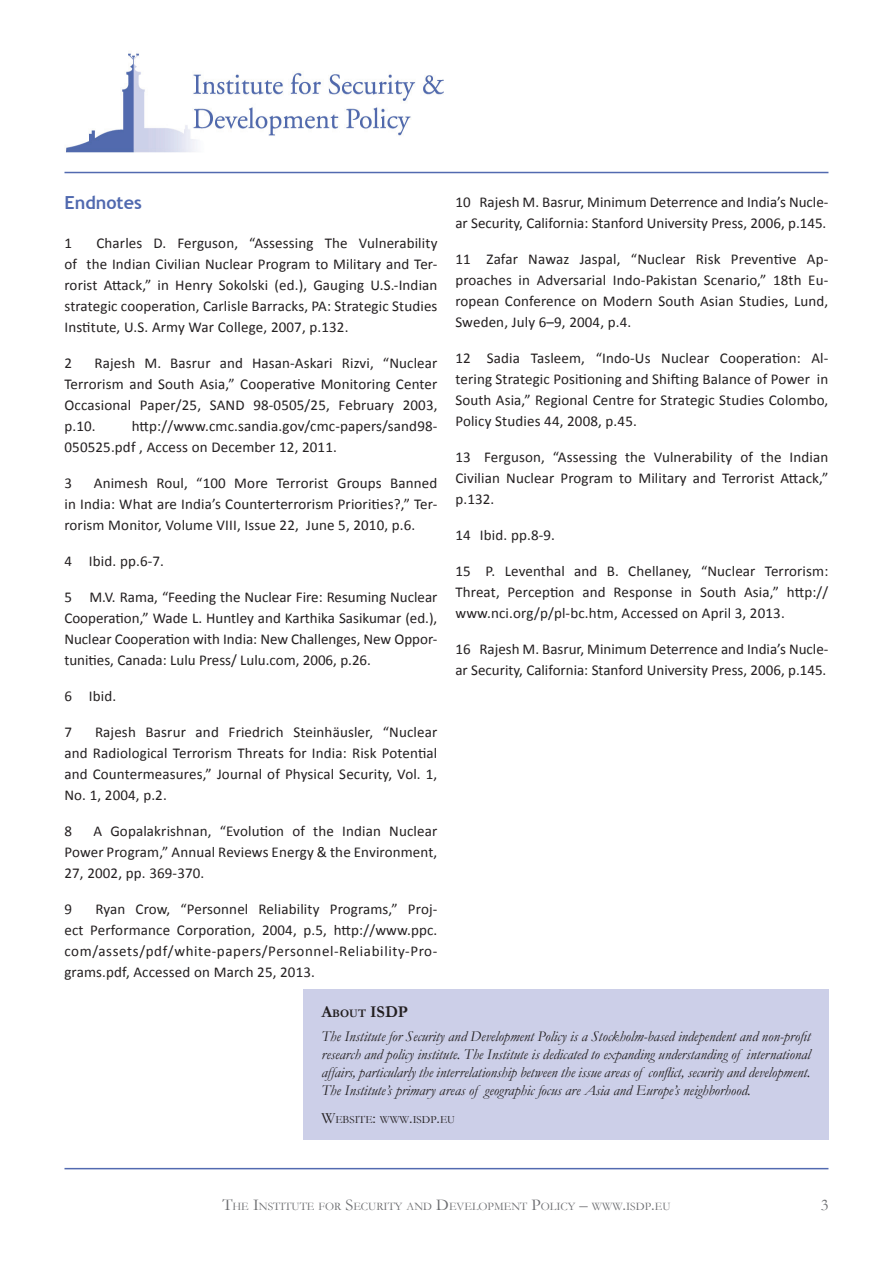
<style>
.page{position:relative;width:893px;height:1263px;background:#fff}
.page>*{position:absolute;margin:0;border:0;box-sizing:border-box;transform-origin:0 0}
.t1{font:700 18px "Trebuchet MS";color:#5069af}
.t2{font:700 16.5px "Garamond";color:#231f20}
.t3{font:16.5px "Garamond";color:#6c6d70}
.t4{font:15px/21px "Calibri";letter-spacing:.01em;color:#231f20;text-align:justify}
.t5{font:italic 15px/18px "Garamond";color:#231f20;text-align:justify}
.t6{font:11.55px "Garamond";color:#6c6d70}
.t7{font:10.95px "Garamond";color:#231f20}
.s1{font-size:11.55px}
.s2{font-size:15.75px}
.s3{font-size:16.5px}
</style>
<div class="page">
<img style="left:66px;top:53px;width:378px;height:100px">
<hr style="left:64px;top:1168px;width:764px;height:1px;background:#526ab0">
<hr style="left:64px;top:172px;width:764px;height:1px;background:#526ab0">
<div style="left:303px;top:989px;width:525px;height:151px;background:#cccfe8"></div>
<p class="t1" style="left:64px;top:191px;width:79px">Endnotes</p>
<p class="t4" style="left:64px;top:231px;width:9px">1</p>
<p class="t4" style="left:65px;top:231px;width:374px;text-indent:32px">Charles D. Ferguson, “Assessing The Vulnerability of the Indian Civilian Nuclear Program to Military and Ter&shy;rorist Attack,” in Henry Sokolski (ed.), Gauging U.S.-Indian strategic cooperation, Carlisle Barracks, PA: Strategic Studies Institute, U.S. Army War College, 2007, p.132.</p>
<p class="t4" style="left:65px;top:351px;width:9px">2</p>
<p class="t4" style="left:65px;top:351px;width:374px;text-indent:30px">Rajesh M. Basrur and Hasan-Askari Rizvi, “Nuclear Terrorism and South Asia,” Cooperative Monitoring Center Occasional Paper/25, SAND 98-0505/25, February 2003, p.10.</p>
<p class="t4" style="left:65px;top:414px;width:374px;text-indent:67px">http://www.cmc.sandia.gov/cmc-papers/sand98-<br>050525.pdf , Access on December 12, 2011.</p>
<p class="t4" style="left:65px;top:471px;width:9px">3</p>
<p class="t4" style="left:64px;top:471px;width:374px;text-indent:29px">Animesh Roul, “100 More Terrorist Groups Banned in India: What are India’s Counterterrorism Priorities?,” Ter&shy;rorism Monitor, Volume VIII, Issue 22, June 5, 2010, p.6.</p>
<p class="t4" style="left:64px;top:549px;width:101px">4 Ibid. pp.6-7.</p>
<p class="t4" style="left:64px;top:585px;width:374px">5 M.V. Rama, “Feeding the Nuclear Fire: Resuming Nuclear Cooperation,” Wade L. Huntley and Karthika Sasikumar (ed.), Nuclear Cooperation with India: New Challenges, New Oppor&shy;tunities, Canada: Lulu Press/ Lulu.com, 2006, p.26.</p>
<p class="t4" style="left:64px;top:684px;width:53px">6 Ibid.</p>
<p class="t4" style="left:64px;top:720px;width:9px">7</p>
<p class="t4" style="left:64px;top:720px;width:375px;text-indent:31px">Rajesh Basrur and Friedrich Steinhäusler, “Nuclear and Radiological Terrorism Threats for India: Risk Potential and Countermeasures,” Journal of Physical Security, Vol. 1, No. 1, 2004, p.2.</p>
<p class="t4" style="left:64px;top:819px;width:9px">8</p>
<p class="t4" style="left:64px;top:819px;width:374px;text-indent:29px">A Gopalakrishnan, “Evolution of the Indian Nuclear Power Program,” Annual Reviews Energy &amp; the Environment, 27, 2002, pp. 369-370.</p>
<p class="t4" style="left:64px;top:897px;width:9px">9</p>
<p class="t4" style="left:64px;top:897px;width:374px;text-indent:31px">Ryan Crow, “Personnel Reliability Programs,” Proj&shy;ect Performance Corporation, 2004, p.5, http://www.ppc. com/assets/pdf/white-papers/Personnel-Reliability-Pro&shy;grams.pdf, Accessed on March 25, 2013.</p>
<p class="t4" style="left:455px;top:190px;width:374px">10 Rajesh M. Basrur, Minimum Deterrence and India’s Nucle&shy;ar Security, California: Stanford University Press, 2006, p.145.</p>
<p class="t4" style="left:455px;top:247px;width:374px">11 Zafar Nawaz Jaspal, “Nuclear Risk Preventive Ap&shy;proaches in Adversarial Indo-Pakistan Scenario,” 18th Eu&shy;ropean Conference on Modern South Asian Studies, Lund, Sweden, July 6–9, 2004, p.4.</p>
<p class="t4" style="left:455px;top:346px;width:374px">12 Sadia Tasleem, “Indo-Us Nuclear Cooperation: Al&shy;tering Strategic Positioning and Shifting Balance of Power in South Asia,” Regional Centre for Strategic Studies Colombo, Policy Studies 44, 2008, p.45.</p>
<p class="t4" style="left:455px;top:445px;width:374px">13 Ferguson, “Assessing the Vulnerability of the Indian Civilian Nuclear Program to Military and Terrorist Attack,” p.132.</p>
<p class="t4" style="left:455px;top:523px;width:101px">14 Ibid. pp.8-9.</p>
<p class="t4" style="left:455px;top:559px;width:374px">15 P. Leventhal and B. Chellaney, “Nuclear Terrorism:<br>Threat, Perception and Response in South Asia,” http:// www.nci.org/p/pl-bc.htm, Accessed on April 3, 2013.</p>
<p class="t4" style="left:455px;top:637px;width:374px">16 Rajesh M. Basrur, Minimum Deterrence and India’s Nucle&shy;ar Security, California: Stanford University Press, 2006, p.145.</p>
<p class="t2" style="left:321px;top:1000px;width:88px">A<span class="s1">bout</span> ISDP</p>
<p class="t5" style="left:321px;top:1026px;width:491px">The Institute for Security and Development Policy is a Stockholm-based independent and non-profit research and policy institute. The Institute is dedicated to expanding understanding of international affairs, particularly the interrelationship between the issue areas of conflict, security and development.<br>The Institute’s primary areas of geographic focus are Asia and Europe’s neighborhood.</p>
<p class="t7" style="left:321px;top:1112px;width:135px"><span class="s2">W</span>EBSITE<span class="s2">:</span> WWW<span class="s2">.</span>ISDP<span class="s2">.</span>EU</p>
<p class="t6" style="left:222px;top:1198px;width:450px"><span class="s3">T</span>HE <span class="s3">I</span>NSTITUTE FOR <span class="s3">S</span>ECURITY AND <span class="s3">D</span>EVELOPMENT <span class="s3">P</span>OLICY <span class="s3">–</span> WWW<span class="s3">.</span>ISDP<span class="s3">.</span>EU</p>
<p class="t3" style="left:821px;top:1194px;width:9px">3</p>
</div>
